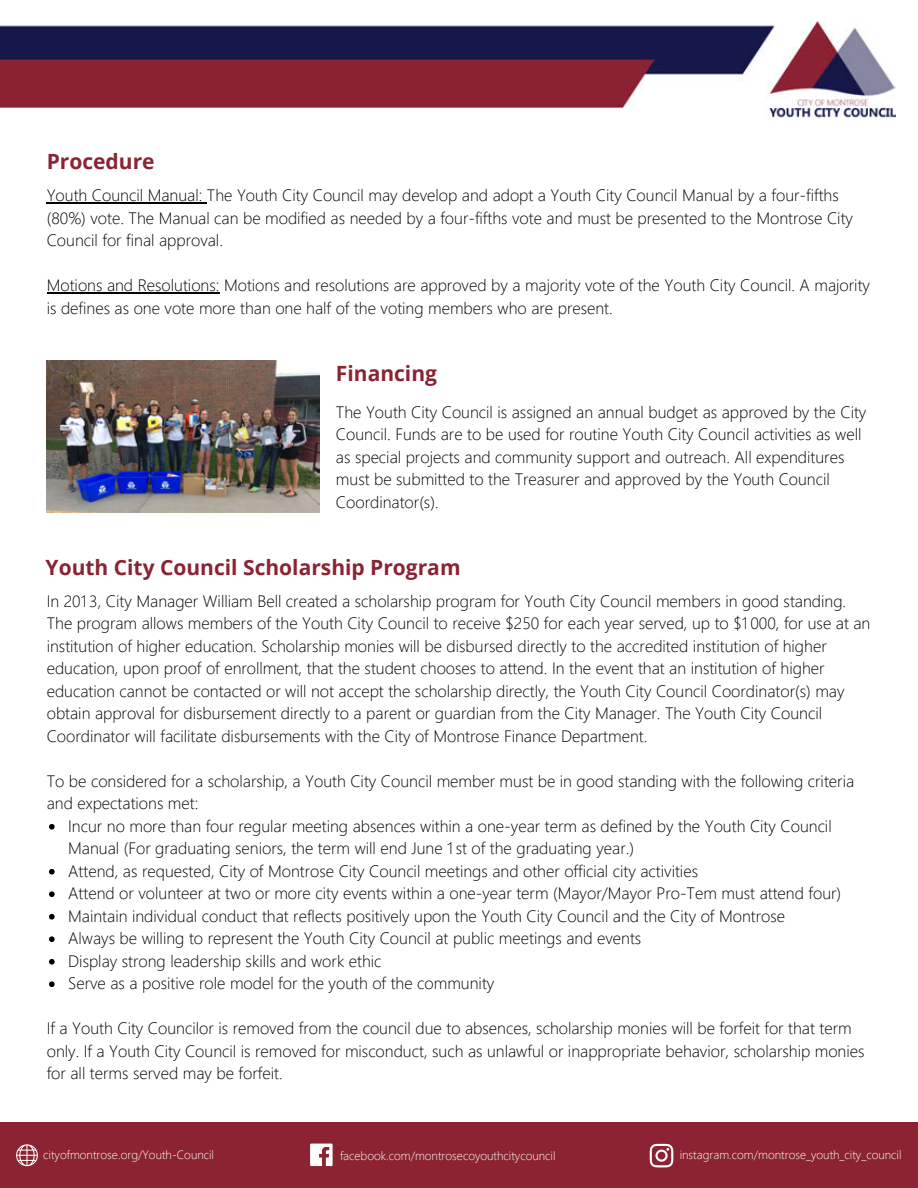
<style>
.page{position:relative;width:918px;height:1188px;background:#fff}
.page>*{position:absolute;margin:0;border:0;box-sizing:border-box;transform-origin:0 0}
.t1{font:700 21px "Open Sans";color:#8b2332}
.t2{font:300 16.5px/22.5px "Segoe UI";color:#000}
.t3{font:300 12px "Segoe UI";color:#fff}
</style>
<div class="page">
<img style="left:0;top:21px;width:896px;height:97px">
<svg style="left:49px;top:824px;width:6px;height:6px"></svg>
<svg style="left:49px;top:869px;width:6px;height:6px"></svg>
<svg style="left:49px;top:891px;width:6px;height:6px"></svg>
<svg style="left:49px;top:914px;width:6px;height:6px"></svg>
<svg style="left:49px;top:936px;width:6px;height:6px"></svg>
<svg style="left:49px;top:959px;width:6px;height:6px"></svg>
<svg style="left:49px;top:981px;width:6px;height:6px"></svg>
<img style="left:47px;top:360px;width:272px;height:152px">
<hr style="left:47px;top:202px;width:160px;height:2px;background:#000">
<hr style="left:47px;top:292px;width:172px;height:2px;background:#000">
<div style="left:0;top:1122px;width:918px;height:66px;background:#8b2332"></div>
<svg style="left:310px;top:1144px;width:23px;height:22px"></svg>
<svg style="left:650px;top:1144px;width:23px;height:23px"></svg>
<svg style="left:16px;top:1144px;width:22px;height:22px"></svg>
<p class="t1" style="left:47px;top:147px;width:109px">Procedure</p>
<p class="t2" style="left:47px;top:183px;width:808px">Youth Council Manual: The Youth City Council may develop and adopt a Youth City Council Manual by a four-fifths (80%) vote. The Manual can be modified as needed by a four-fifths vote and must be presented to the Montrose City<br>Council for final approval.</p>
<p class="t2" style="left:47px;top:273px;width:825px">Motions and Resolutions: Motions and resolutions are approved by a majority vote of the Youth City Council. A majority is defines as one vote more than one half of the voting members who are present.</p>
<p class="t1" style="left:336px;top:358px;width:103px">Financing</p>
<p class="t2" style="left:336px;top:399px;width:532px">The Youth City Council is assigned an annual budget as approved by the City Council. Funds are to be used for routine Youth City Council activities as well as special projects and community support and outreach. All expenditures must be submitted to the Treasurer and approved by the Youth Council Coordinator(s).</p>
<p class="t1" style="left:46px;top:552px;width:416px">Youth City Council Scholarship Program</p>
<p class="t2" style="left:47px;top:588px;width:825px">In 201 3, City Manager William Bell created a scholarship program for Youth City Council members in good standing.<br>The program allows members of the Youth City Council to receive $250 for each year served, up to $1 000, for use at an institution of higher education. Scholarship monies will be disbursed directly to the accredited institution of higher education, upon proof of enrollment, that the student chooses to attend. In the event that an institution of higher education cannot be contacted or will not accept the scholarship directly, the Youth City Council Coordinator(s) may obtain approval for disbursement directly to a parent or guardian from the City Manager. The Youth City Council Coordinator will facilitate disbursements with the City of Montrose Finance Department.</p>
<p class="t2" style="left:47px;top:768px;width:809px">To be considered for a scholarship, a Youth City Council member must be in good standing with the following criteria and expectations met:</p>
<p class="t2" style="left:68px;top:813px;width:775px">Incur no more than four regular meeting absences within a one-year term as defined by the Youth City Council Manual (For graduating seniors, the term will end June 1 st of the graduating year.)<br>Attend, as requested, City of Montrose City Council meetings and other official city activities<br>Attend or volunteer at two or more city events within a one-year term (Mayor/Mayor Pro-Tem must attend four)<br>Maintain individual conduct that reflects positively upon the Youth City Council and the City of Montrose<br>Always be willing to represent the Youth City Council at public meetings and events<br>Display strong leadership skills and work ethic<br>Serve as a positive role model for the youth of the community</p>
<p class="t2" style="left:47px;top:1016px;width:819px">If a Youth City Councilor is removed from the council due to absences, scholarship monies will be forfeit for that term only. If a Youth City Council is removed for misconduct, such as unlawful or inappropriate behavior, scholarship monies for all terms served may be forfeit.</p>
<p class="t3" style="left:43px;top:1144px;width:172px">cityofmontrose.org/Youth-Council</p>
<p class="t3" style="left:340px;top:1144px;width:217px">facebook.com/montrosecoyouthcitycouncil</p>
<p class="t3" style="left:680px;top:1144px;width:223px">instagram.com/montrose_youth_city_council</p>
</div>
